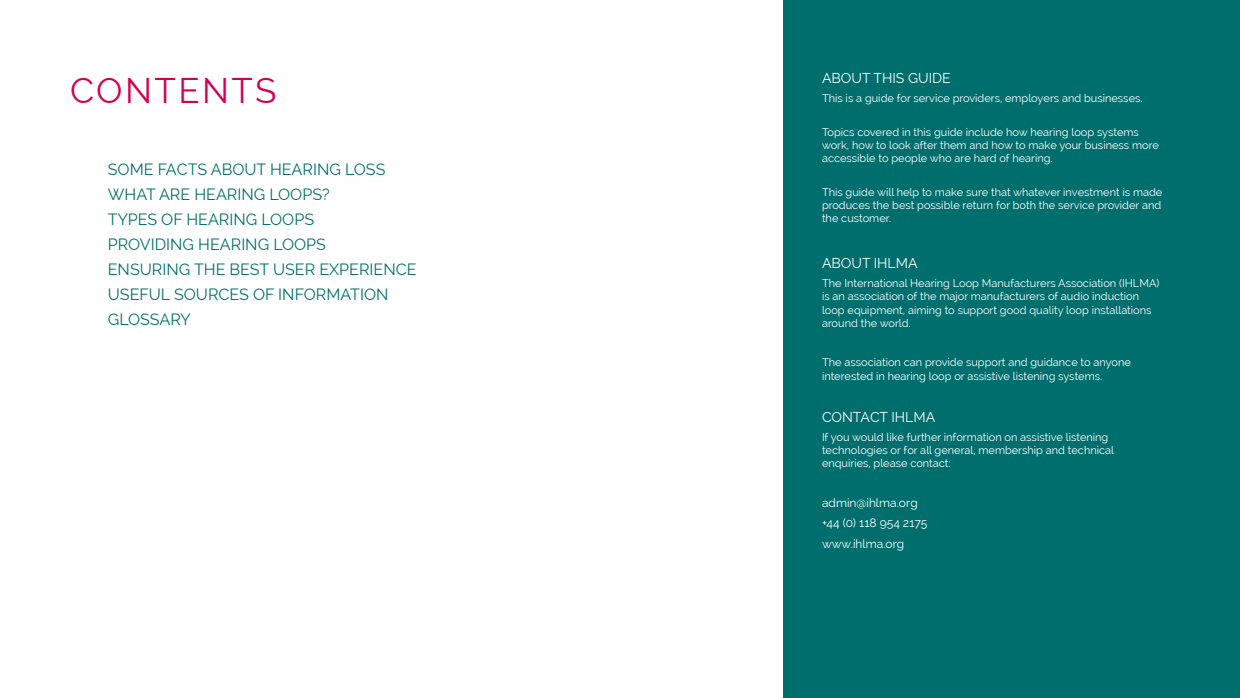
<style>
.page{position:relative;width:1240px;height:698px;background:#fff}
.page>*{position:absolute;margin:0;border:0;box-sizing:border-box;transform-origin:0 0}
.t1{font:34.9px "Raleway";letter-spacing:.07em;color:#d40053}
.t2{font:16px/25px "Raleway";color:#006e6d}
.t3{font:14px "Raleway";color:#fff}
.t4{font:12px/20.4px "Raleway";color:#fff}
.t5{font:11px/13.2px "Raleway";color:#fff}
</style>
<div class="page">
<div style="left:783px;top:0;width:457px;height:698px;background:#006e6d"></div>
<h1 class="t1" style="left:70px;top:70px;width:208px">CONTENTS</h1>
<h2 class="t2" style="left:108px;top:157px;width:310px">SOME FACTS ABOUT HEARING LOSS<br>WHAT ARE HEARING LOOPS?<br>TYPES OF HEARING LOOPS<br>PROVIDING HEARING LOOPS<br>ENSURING THE BEST USER EXPERIENCE<br>USEFUL SOURCES OF INFORMATION<br>GLOSSARY</h2>
<p class="t3" style="left:822px;top:70px;width:130px">ABOUT THIS GUIDE</p>
<p class="t5" style="left:822px;top:92px;width:322px">This is a guide for service providers, employers and businesses.</p>
<p class="t5" style="left:822px;top:125px;width:339px">Topics covered in this guide include how hearing loop systems work, how to look after them and how to make your business more accessible to people who are hard of hearing.</p>
<p class="t5" style="left:822px;top:185px;width:342px;text-align:justify">This guide will help to make sure that whatever investment is made produces the best possible return for both the service provider and the customer.</p>
<p class="t3" style="left:822px;top:255px;width:97px">ABOUT IHLMA</p>
<p class="t5" style="left:822px;top:277px;width:339px">The International Hearing Loop Manufacturers Association (IHLMA) is an association of the major manufacturers of audio induction loop equipment, aiming to support good quality loop installations around the world.</p>
<p class="t5" style="left:822px;top:356px;width:310px">The association can provide support and guidance to anyone interested in hearing loop or assistive listening systems.</p>
<p class="t3" style="left:822px;top:408px;width:115px">CONTACT IHLMA</p>
<p class="t5" style="left:822px;top:430px;width:294px">If you would like further information on assistive listening technologies or for all general, membership and technical enquiries, please contact:</p>
<p class="t4" style="left:822px;top:492px;width:107px">admin@ihlma.org +44 (0) 118 954 2175 www.ihlma.org</p>
</div>
